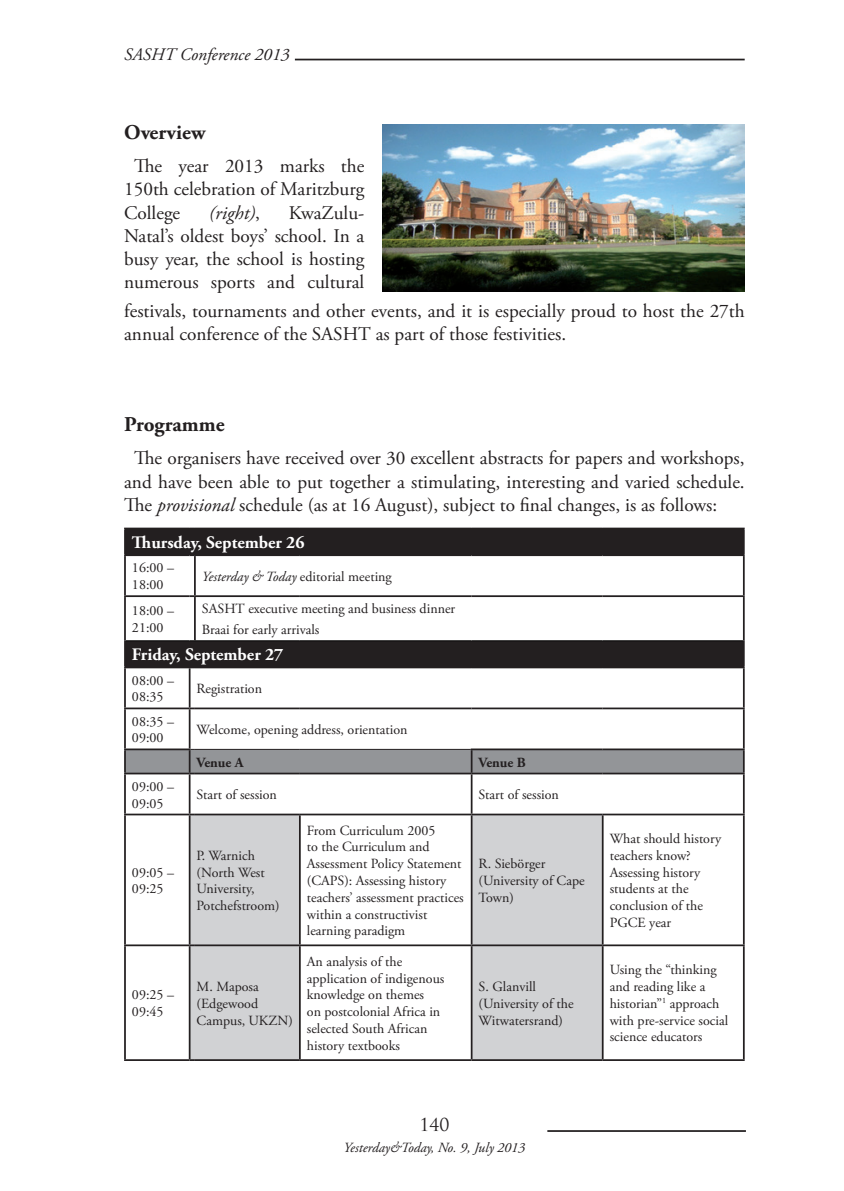
<style>
.page{position:relative;width:844px;height:1191px;background:#fff}
.page>*{position:absolute;margin:0;border:0;box-sizing:border-box;transform-origin:0 0}
.t1{font:700 21px "Adobe Garamond Pro";color:#231f20}
.t2{font:19.25px/23.1px "Adobe Garamond Pro";color:#231f20;text-align:justify}
.t3{font:italic 19.25px "Adobe Garamond Pro";color:#231f20}
.t4{font:700 17.5px "Adobe Garamond Pro";color:#fff}
.t5{font:italic 17.5px "Adobe Garamond Pro";color:#231f20}
.t6{font:17.5px "Trajan Pro";color:#231f20}
.t7{font:14px/16.8px "Adobe Garamond Pro";color:#231f20}
.t8{font:italic 14px "Adobe Garamond Pro";color:#231f20}
.t9{font:700 14px "Adobe Garamond Pro";color:#231f20}
.s1{font-style:normal}
.s2{font-style:italic}
</style>
<div class="page">
<hr style="left:295px;top:59px;width:449px;height:1px;background:#231f20">
<hr style="left:547px;top:1130px;width:198px;height:1px;background:#231f20">
<img style="left:382px;top:124px;width:362px;height:168px">
<div style="left:125px;top:528px;width:618px;height:27px;background:#231f20"></div>
<div style="left:125px;top:641px;width:618px;height:26px;background:#231f20"></div>
<div style="left:472px;top:815px;width:129px;height:244px;background:#d1d2d4"></div>
<hr style="left:124px;top:527px;width:65px;height:2px;background:#231f20">
<hr style="left:124px;top:529px;width:2px;height:25px;background:#231f20">
<hr style="left:195px;top:527px;width:105px;height:2px;background:#231f20">
<hr style="left:300px;top:527px;width:171px;height:2px;background:#231f20">
<hr style="left:471px;top:527px;width:131px;height:2px;background:#231f20">
<hr style="left:602px;top:527px;width:142px;height:2px;background:#231f20">
<hr style="left:742px;top:529px;width:2px;height:25px;background:#231f20">
<hr style="left:124px;top:554px;width:65px;height:2px;background:#231f20">
<hr style="left:124px;top:556px;width:2px;height:39px;background:#231f20">
<hr style="left:195px;top:554px;width:105px;height:2px;background:#231f20">
<hr style="left:194px;top:556px;width:2px;height:39px;background:#231f20">
<hr style="left:300px;top:554px;width:171px;height:2px;background:#231f20">
<hr style="left:471px;top:554px;width:131px;height:2px;background:#231f20">
<hr style="left:602px;top:554px;width:142px;height:2px;background:#231f20">
<hr style="left:742px;top:556px;width:2px;height:39px;background:#231f20">
<hr style="left:124px;top:595px;width:65px;height:2px;background:#231f20">
<hr style="left:124px;top:597px;width:2px;height:44px;background:#231f20">
<svg style="left:189px;top:595px;width:6px;height:2px"></svg>
<hr style="left:195px;top:595px;width:105px;height:2px;background:#231f20">
<hr style="left:194px;top:597px;width:2px;height:43px;background:#231f20">
<hr style="left:300px;top:595px;width:171px;height:2px;background:#231f20">
<hr style="left:471px;top:595px;width:131px;height:2px;background:#231f20">
<hr style="left:602px;top:595px;width:142px;height:2px;background:#231f20">
<hr style="left:742px;top:597px;width:2px;height:44px;background:#231f20">
<hr style="left:124px;top:641px;width:2px;height:25px;background:#231f20">
<hr style="left:742px;top:641px;width:2px;height:25px;background:#231f20">
<hr style="left:124px;top:666px;width:65px;height:2px;background:#231f20">
<hr style="left:124px;top:668px;width:2px;height:39px;background:#231f20">
<hr style="left:189px;top:668px;width:1px;height:39px;background:#231f20">
<hr style="left:195px;top:666px;width:105px;height:2px;background:#231f20">
<hr style="left:300px;top:666px;width:171px;height:2px;background:#231f20">
<hr style="left:471px;top:666px;width:131px;height:2px;background:#231f20">
<hr style="left:602px;top:666px;width:142px;height:2px;background:#231f20">
<hr style="left:742px;top:668px;width:2px;height:39px;background:#231f20">
<hr style="left:124px;top:707px;width:65px;height:2px;background:#231f20">
<hr style="left:124px;top:709px;width:2px;height:39px;background:#231f20">
<svg style="left:189px;top:707px;width:6px;height:2px"></svg>
<hr style="left:189px;top:709px;width:1px;height:39px;background:#231f20">
<hr style="left:195px;top:707px;width:105px;height:2px;background:#231f20">
<hr style="left:300px;top:707px;width:171px;height:2px;background:#231f20">
<hr style="left:471px;top:707px;width:131px;height:2px;background:#231f20">
<hr style="left:602px;top:707px;width:142px;height:2px;background:#231f20">
<hr style="left:742px;top:709px;width:2px;height:39px;background:#231f20">
<hr style="left:124px;top:774px;width:2px;height:39px;background:#231f20">
<hr style="left:189px;top:774px;width:1px;height:39px;background:#231f20">
<hr style="left:470px;top:774px;width:2px;height:39px;background:#231f20">
<hr style="left:742px;top:774px;width:2px;height:39px;background:#231f20">
<hr style="left:124px;top:813px;width:65px;height:2px;background:#231f20">
<hr style="left:124px;top:815px;width:2px;height:129px;background:#231f20">
<hr style="left:300px;top:813px;width:171px;height:2px;background:#231f20">
<hr style="left:471px;top:813px;width:131px;height:2px;background:#231f20">
<hr style="left:470px;top:815px;width:2px;height:129px;background:#231f20">
<hr style="left:602px;top:813px;width:142px;height:2px;background:#231f20">
<hr style="left:601px;top:815px;width:2px;height:129px;background:#231f20">
<hr style="left:742px;top:815px;width:2px;height:129px;background:#231f20">
<hr style="left:124px;top:944px;width:65px;height:2px;background:#231f20">
<hr style="left:124px;top:946px;width:2px;height:113px;background:#231f20">
<hr style="left:300px;top:944px;width:171px;height:2px;background:#231f20">
<hr style="left:471px;top:944px;width:131px;height:2px;background:#231f20">
<hr style="left:470px;top:946px;width:2px;height:113px;background:#231f20">
<hr style="left:602px;top:944px;width:142px;height:2px;background:#231f20">
<hr style="left:601px;top:946px;width:2px;height:113px;background:#231f20">
<hr style="left:742px;top:946px;width:2px;height:113px;background:#231f20">
<hr style="left:124px;top:1059px;width:65px;height:2px;background:#231f20">
<div style="left:189px;top:813px;width:111px;height:248px;background:#d1d2d4"></div>
<hr style="left:195px;top:1059px;width:105px;height:2px;background:#231f20">
<hr style="left:300px;top:1059px;width:171px;height:2px;background:#231f20">
<hr style="left:471px;top:1059px;width:131px;height:2px;background:#231f20">
<hr style="left:602px;top:1059px;width:142px;height:2px;background:#231f20">
<hr style="left:126px;top:640px;width:63px;height:1px;background:#000">
<hr style="left:195px;top:640px;width:105px;height:1px;background:#000">
<hr style="left:300px;top:640px;width:171px;height:1px;background:#000">
<hr style="left:471px;top:640px;width:131px;height:1px;background:#000">
<hr style="left:602px;top:640px;width:140px;height:1px;background:#000">
<hr style="left:124px;top:748px;width:66px;height:2px;background:#231f20">
<hr style="left:124px;top:750px;width:2px;height:22px;background:#231f20">
<hr style="left:470px;top:748px;width:132px;height:2px;background:#231f20">
<hr style="left:602px;top:748px;width:142px;height:2px;background:#231f20">
<hr style="left:742px;top:750px;width:2px;height:22px;background:#231f20">
<hr style="left:124px;top:772px;width:65px;height:2px;background:#231f20">
<hr style="left:602px;top:772px;width:142px;height:2px;background:#231f20">
<svg style="left:125px;top:749px;width:618px;height:25px;background:#898a8d"></svg>
<hr style="left:195px;top:749px;width:105px;height:1px;background:#231f20">
<hr style="left:300px;top:749px;width:170px;height:1px;background:#231f20">
<p class="t5" style="left:124px;top:44px;width:167px">SASHT Conference 2013</p>
<h1 class="t1" style="left:124px;top:120px;width:83px">Overview</h1>
<h2 class="t2" style="left:124px;top:155px;width:242px;text-indent:10px">The year 2013 marks the 150th celebration of Maritzburg College</h2>
<h2 class="t2" style="left:124px;top:201px;width:242px;text-indent:165px">KwaZulu-Natal’s oldest boys’ school. In a busy year, the school is hosting numerous sports and cultural</h2>
<h2 class="t2" style="left:124px;top:300px;width:622px">festivals, tournaments and other events, and it is especially proud to host the 27th annual conference of the SASHT as part of those festivities.</h2>
<h2 class="t3" style="left:209px;top:201px;width:53px">(right)<span class="s1">,</span></h2>
<h1 class="t1" style="left:124px;top:412px;width:102px">Programme</h1>
<p class="t2" style="left:124px;top:447px;width:622px;text-indent:10px">The organisers have received over 30 excellent abstracts for papers and workshops, and have been able to put together a stimulating, interesting and varied schedule.<br>The <span class="s2">provisional</span> schedule (as at 16 August), subject to final changes, is as follows:</p>
<p class="t4" style="left:132px;top:532px;width:174px">Thursday, September 26</p>
<p class="t7" style="left:132px;top:560px;width:43px">16:00 –<br>18:00</p>
<p class="t7" style="left:202px;top:568px;width:191px"><span class="s2">Yesterday &amp; Today</span> editorial meeting</p>
<p class="t7" style="left:132px;top:603px;width:43px">18:00 –<br>21:00</p>
<p class="t7" style="left:202px;top:599px;width:255px;line-height:20.5px">SASHT executive meeting and business dinner<br>Braai for early arrivals</p>
<p class="t4" style="left:132px;top:644px;width:153px">Friday, September 27</p>
<p class="t7" style="left:132px;top:672px;width:43px">08:00 –<br>08:35</p>
<p class="t7" style="left:197px;top:680px;width:67px">Registration</p>
<p class="t7" style="left:132px;top:713px;width:43px">08:35 –<br>09:00</p>
<p class="t7" style="left:197px;top:721px;width:212px">Welcome, opening address, orientation</p>
<p class="t9" style="left:197px;top:754px;width:48px">Venue A</p>
<p class="t9" style="left:478px;top:754px;width:49px">Venue B</p>
<p class="t7" style="left:132px;top:778px;width:43px">09:00 –<br>09:05</p>
<p class="t7" style="left:197px;top:786px;width:82px">Start of session</p>
<p class="t7" style="left:478px;top:786px;width:82px">Start of session</p>
<p class="t7" style="left:132px;top:864px;width:43px">09:05 –<br>09:25</p>
<p class="t7" style="left:197px;top:847px;width:84px">P. Warnich (North West<br>University,<br>Potchefstroom)</p>
<p class="t7" style="left:132px;top:987px;width:43px">09:25 –<br>09:45</p>
<p class="t7" style="left:197px;top:978px;width:98px">M. Maposa (Edgewood<br>Campus, UKZN)</p>
<p class="t7" style="left:307px;top:822px;width:158px">From Curriculum 2005<br>to the Curriculum and<br>Assessment Policy Statement (CAPS): Assessing history teachers’ assessment practices within a constructivist learning paradigm</p>
<p class="t7" style="left:307px;top:953px;width:139px">An analysis of the application of indigenous knowledge on themes<br>on postcolonial Africa in selected South African history textbooks</p>
<p class="t7" style="left:478px;top:856px;width:107px">R. Siebörger (University of Cape<br>Town)</p>
<p class="t7" style="left:478px;top:978px;width:96px">S. Glanvill (University of the<br>Witwatersrand)</p>
<p class="t7" style="left:609px;top:830px;width:113px">What should history teachers know?<br>Assessing history students at the conclusion of the<br>PGCE year</p>
<p class="t7" style="left:609px;top:961px;width:120px">Using the “thinking and reading like a historian”<sup>1</sup> approach with pre-service social science educators</p>
<p class="t6" style="left:419px;top:1113px;width:31px">140</p>
<p class="t8" style="left:343px;top:1139px;width:183px">Yesterday&amp;Today, No. 9, July 2013</p>
</div>
